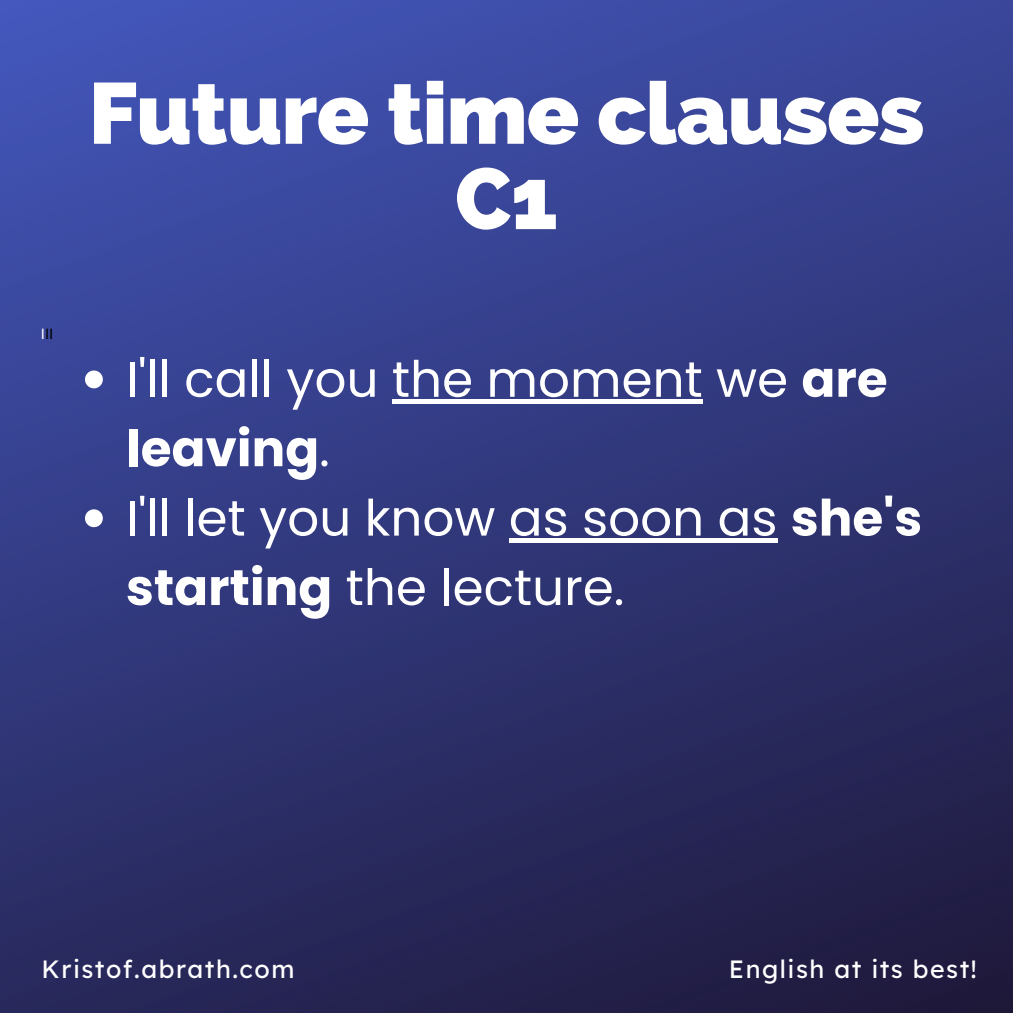
<style>
.page{position:relative;width:1013px;height:1013px;background:#fff}
.page>*{position:absolute;margin:0;border:0;box-sizing:border-box;transform-origin:0 0}
.t1{font:800 86.25px/85.2px "Raleway";letter-spacing:-.01em;color:#fff;text-align:center}
.t2{font:50px/69.4px "Poppins";color:#fff}
.t3{font:25px "Lexend Deca";letter-spacing:.06em;color:#fff}
.t4{font:15px "Arimo";color:#000}
.s1{color:#fff}
.s2{font-weight:700}
</style>
<div class="page">
<img style="left:0;top:0;width:1012px;height:1012px">
<svg style="left:85px;top:370px;width:18px;height:18px"></svg>
<div style="left:392px;top:399px;width:310px;height:5px;background:#fff"></div>
<svg style="left:85px;top:509px;width:18px;height:18px"></svg>
<div style="left:509px;top:538px;width:268px;height:5px;background:#fff"></div>
<p class="t4" style="left:41px;top:325px;width:14px"><span class="s1">I</span>II</p>
<h1 class="t1" style="left:89px;top:71px;width:837px">Future time clauses<br>C1</h1>
<p class="t2" style="left:126px;top:344px;width:797px">I'll call you the moment we <span class="s2">are leaving</span>.<br>I'll let you know as soon as <span class="s2">she's starting</span> the lecture.</p>
<p class="t3" style="left:42px;top:953px;width:254px">Kristof.abrath.com</p>
<p class="t3" style="left:729px;top:953px;width:249px">English at its best!</p>
</div>
